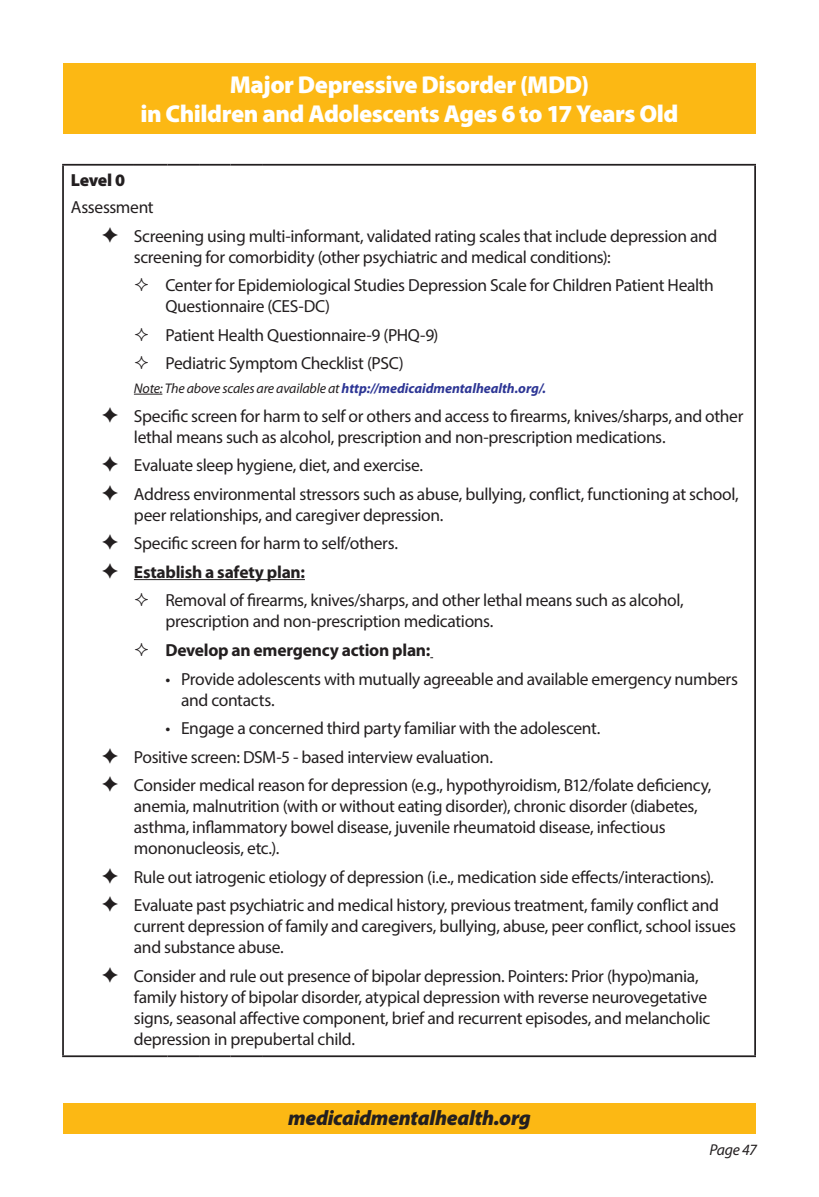
<style>
.page{position:relative;width:819px;height:1197px;background:#fff}
.page>*{position:absolute;margin:0;border:0;box-sizing:border-box;transform-origin:0 0}
.t1{font:900 24.5px/29.8px "Myriad Pro";letter-spacing:-.02em;color:#fff;text-align:center}
.t2{font:italic 900 21px "Myriad Pro";letter-spacing:-.015em;color:#231f20}
.Chart_Text{font:17.5px/21px "Myriad Pro";letter-spacing:-.02em;color:#231f20}
.t3{font:700 17.5px "Myriad Pro";letter-spacing:-.015em;color:#231f20}
.Chart_Level_Number{font:900 17.5px "Myriad Pro";letter-spacing:-.02em;color:#231f20}
.t4{font:italic 15.75px "Myriad Pro";letter-spacing:-.03em;color:#231f20}
.Notes{font:italic 14px "Myriad Pro";letter-spacing:-.015em;color:#231f20}
.s1{font-weight:700;color:#2d3695}
</style>
<div class="page">
<div style="left:63px;top:63px;width:693px;height:71px;background:#fcb814"></div>
<hr style="left:62px;top:166px;width:2px;height:889px;background:#231f20">
<hr style="left:62px;top:164px;width:72px;height:2px;background:#231f20">
<hr style="left:134px;top:164px;width:34px;height:2px;background:#231f20">
<hr style="left:168px;top:164px;width:31px;height:2px;background:#231f20">
<hr style="left:199px;top:164px;width:32px;height:2px;background:#231f20">
<hr style="left:231px;top:164px;width:31px;height:2px;background:#231f20">
<hr style="left:262px;top:164px;width:494px;height:2px;background:#231f20">
<hr style="left:754px;top:166px;width:2px;height:889px;background:#231f20">
<hr style="left:62px;top:1055px;width:72px;height:2px;background:#231f20">
<hr style="left:134px;top:1055px;width:34px;height:2px;background:#231f20">
<hr style="left:168px;top:1055px;width:31px;height:2px;background:#231f20">
<hr style="left:199px;top:1055px;width:32px;height:2px;background:#231f20">
<hr style="left:231px;top:1055px;width:31px;height:2px;background:#231f20">
<hr style="left:262px;top:1055px;width:494px;height:2px;background:#231f20">
<svg style="left:134px;top:394px;width:28px;height:1px"></svg>
<hr style="left:134px;top:579px;width:171px;height:1px;background:#231f20">
<div style="left:63px;top:1104px;width:693px;height:30px;background:#fcb814"></div>
<p class="t1" style="left:140px;top:69px;width:540px">Major Depressive Disorder (MDD)<br>in Children and Adolescents Ages 6 to 17 Years Old</p>
<p class="Chart_Level_Number" style="left:71px;top:168px;width:56px">Level 0</p>
<p class="Chart_Text" style="left:71px;top:196px;width:84px">Assessment</p>
<p class="Chart_Text" style="left:134px;top:225px;width:585px">Screening using multi-informant, validated rating scales that include depression and screening for comorbidity (other psychiatric and medical conditions):</p>
<p class="Chart_Text" style="left:165px;top:275px;width:550px">Center for Epidemiological Studies Depression Scale for Children Patient Health<br>Questionnaire (CES-DC)</p>
<p class="Chart_Text" style="left:165px;top:324px;width:275px">Patient Health Questionnaire-9 (PHQ-9)</p>
<p class="Chart_Text" style="left:165px;top:353px;width:240px">Pediatric Symptom Checklist (PSC)</p>
<p class="Notes" style="left:134px;top:379px;width:414px">Note: The above scales are available at <span class="s1">http://medicaidmentalhealth.org/.</span></p>
<p class="Chart_Text" style="left:134px;top:405px;width:611px">Specific screen for harm to self or others and access to firearms, knives/sharps, and other lethal means such as alcohol, prescription and non-prescription medications.</p>
<p class="Chart_Text" style="left:134px;top:455px;width:291px">Evaluate sleep hygiene, diet, and exercise.</p>
<p class="Chart_Text" style="left:134px;top:483px;width:606px">Address environmental stressors such as abuse, bullying, conflict, functioning at school, peer relationships, and caregiver depression.</p>
<p class="Chart_Text" style="left:134px;top:533px;width:266px">Specific screen for harm to self/others.</p>
<p class="t3" style="left:134px;top:561px;width:173px">Establish a safety plan:</p>
<p class="Chart_Text" style="left:165px;top:590px;width:520px">Removal of firearms, knives/sharps, and other lethal means such as alcohol, prescription and non-prescription medications.</p>
<p class="t3" style="left:165px;top:639px;width:266px">Develop an emergency action plan:</p>
<p class="Chart_Text" style="left:181px;top:668px;width:558px;text-indent:-16px">• Provide adolescents with mutually agreeable and available emergency numbers and contacts.</p>
<p class="Chart_Text" style="left:165px;top:717px;width:436px">• Engage a concerned third party familiar with the adolescent.</p>
<p class="Chart_Text" style="left:134px;top:746px;width:361px">Positive screen: DSM-5 - based interview evaluation.</p>
<p class="Chart_Text" style="left:134px;top:775px;width:579px">Consider medical reason for depression (e.g., hypothyroidism, B12/folate deficiency, anemia, malnutrition (with or without eating disorder), chronic disorder (diabetes, asthma, inflammatory bowel disease, juvenile rheumatoid disease, infectious mononucleosis, etc.).</p>
<p class="Chart_Text" style="left:134px;top:866px;width:581px">Rule out iatrogenic etiology of depression (i.e., medication side effects/interactions).</p>
<p class="Chart_Text" style="left:134px;top:895px;width:604px">Evaluate past psychiatric and medical history, previous treatment, family conflict and current depression of family and caregivers, bullying, abuse, peer conflict, school issues and substance abuse.</p>
<p class="Chart_Text" style="left:134px;top:965px;width:578px">Consider and rule out presence of bipolar depression. Pointers: Prior (hypo)mania, family history of bipolar disorder, atypical depression with reverse neurovegetative signs, seasonal affective component, brief and recurrent episodes, and melancholic depression in prepubertal child.</p>
<p class="t2" style="left:288px;top:1104px;width:244px">medicaidmentalhealth.org</p>
<p class="t4" style="left:710px;top:1140px;width:49px">Page 47</p>
</div>
